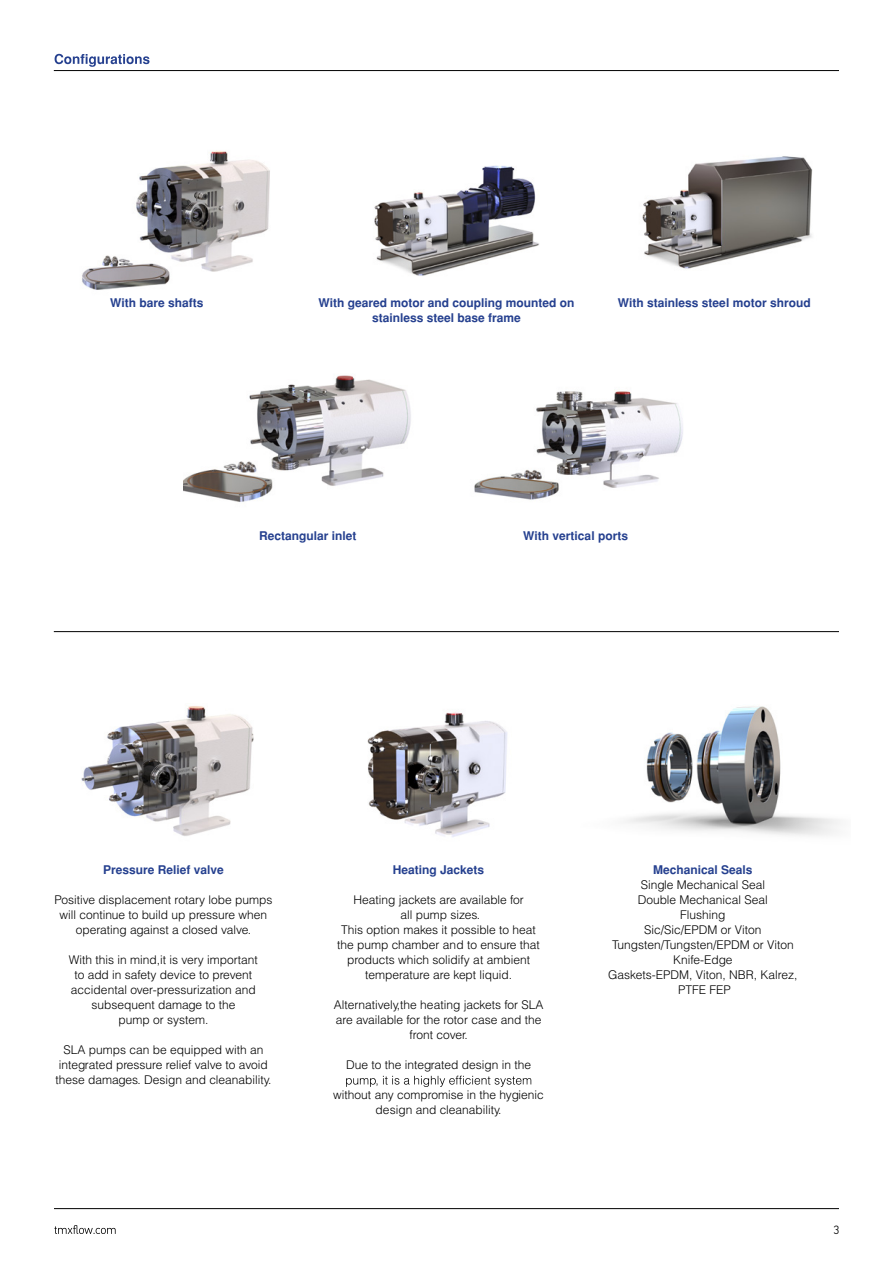
<style>
.page{position:relative;width:893px;height:1263px;background:#fff}
.page>*{position:absolute;margin:0;border:0;box-sizing:border-box;transform-origin:0 0}
.t1{font:12px/15px "Helvetica Light Normal Tr";color:#000;text-align:center}
.t2{font:700 12px/15px "Helvetica Tr";color:#25408f;text-align:center}
.t3{font:300 12px "PF Din Text Pro";color:#000}
</style>
<div class="page">
<hr style="left:54px;top:631px;width:785px;height:1px;background:#000">
<svg style="left:54px;top:1225px;width:62px;height:9px"></svg>
<hr style="left:54px;top:1208px;width:785px;height:1px;background:#000">
<img style="left:81px;top:706px;width:173px;height:130px">
<img style="left:374px;top:165px;width:165px;height:111px">
<img style="left:642px;top:156px;width:171px;height:113px">
<img style="left:183px;top:375px;width:228px;height:127px">
<img style="left:367px;top:712px;width:140px;height:125px">
<img style="left:474px;top:391px;width:209px;height:109px">
<img style="left:625px;top:706px;width:215px;height:130px">
<img style="left:82px;top:151px;width:188px;height:139px">
<svg style="left:346px;top:1076px;width:185px;height:11px"></svg>
<svg style="left:55px;top:54px;width:95px;height:13px"></svg>
<hr style="left:54px;top:70px;width:785px;height:1px;background:#000">
<p class="t2" style="left:110px;top:295px;width:95px">With bare shafts</p>
<p class="t2" style="left:319px;top:295px;width:258px">With geared motor and coupling mounted on stainless steel base frame</p>
<p class="t2" style="left:618px;top:295px;width:194px">With stainless steel motor shroud</p>
<p class="t2" style="left:259px;top:529px;width:99px">Rectangular inlet</p>
<p class="t2" style="left:523px;top:529px;width:106px">With vertical ports</p>
<p class="t2" style="left:103px;top:863px;width:122px">Pressure Relief valve</p>
<p class="t1" style="left:54px;top:892px;width:219px">Positive displacement rotary lobe pumps will continue to build up pressure when operating against a closed valve.</p>
<p class="t1" style="left:69px;top:952px;width:191px">With this in mind,it is very important to add in safety device to prevent accidental over-pressurization and subsequent damage to the<br>pump or system.</p>
<p class="t1" style="left:55px;top:1042px;width:217px">SLA pumps can be equipped with an integrated pressure relief valve to avoid these damages. Design and cleanability.</p>
<p class="t2" style="left:393px;top:863px;width:93px">Heating Jackets</p>
<p class="t1" style="left:337px;top:892px;width:204px">Heating jackets are available for<br>all pump sizes.<br>This option makes it possible to heat the pump chamber and to ensure that products which solidify at ambient temperature are kept liquid.</p>
<p class="t1" style="left:334px;top:997px;width:211px">Alternatively,the heating jackets for SLA are available for the rotor case and the front cover.</p>
<p class="t1" style="left:346px;top:1057px;width:187px">Due to the integrated design in the</p>
<p class="t1" style="left:333px;top:1087px;width:212px">without any compromise in the hygienic design and cleanability.</p>
<p class="t2" style="left:653px;top:863px;width:101px">Mechanical Seals</p>
<p class="t1" style="left:608px;top:877px;width:191px">Single Mechanical Seal<br>Double Mechanical Seal<br>Flushing<br>Sic/Sic/EPDM or Viton<br>Tungsten/Tungsten/EPDM or Viton<br>Knife-Edge<br>Gaskets-EPDM, Viton, NBR, Kalrez,<br>PTFE FEP</p>
<p class="t3" style="left:833px;top:1223px;width:7px">3</p>
</div>
